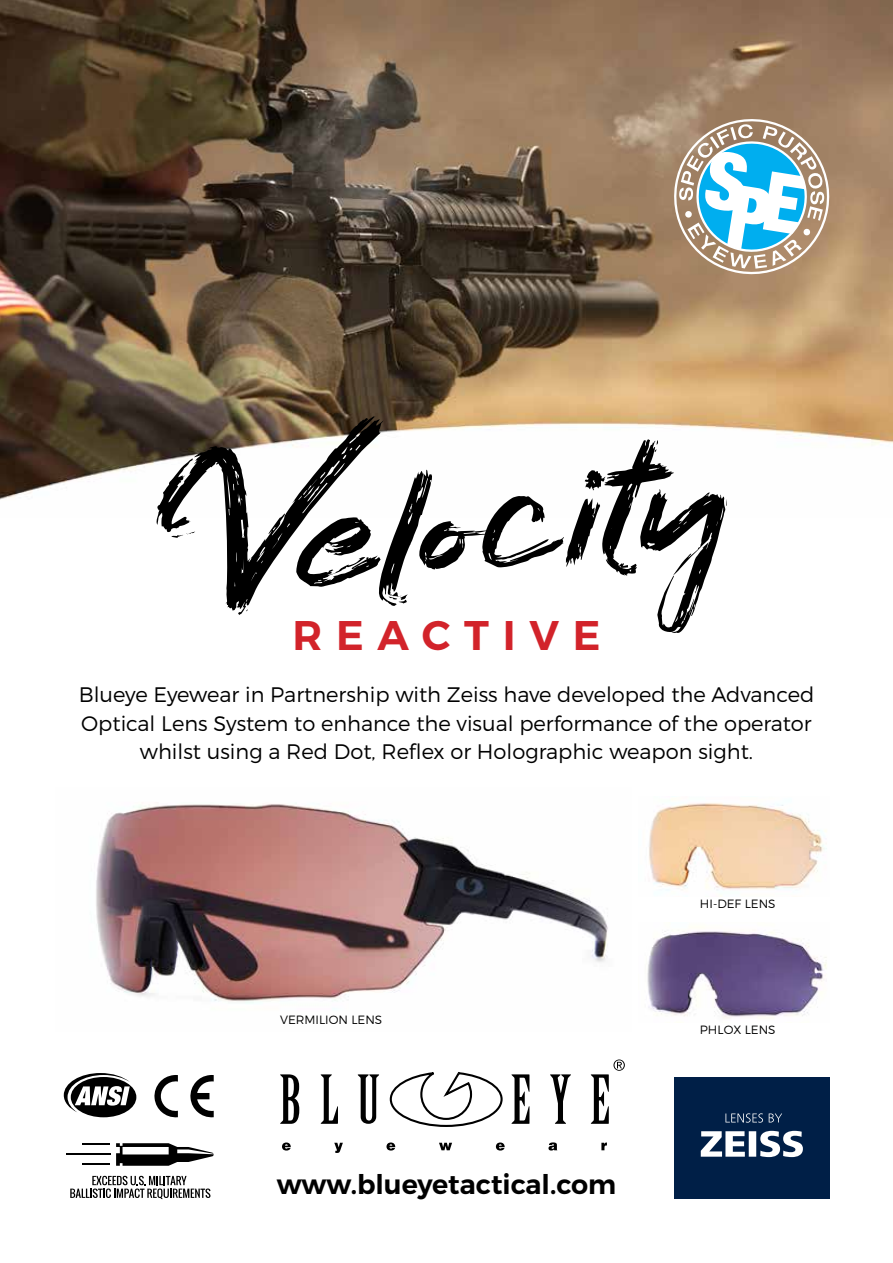
<style>
.page{position:relative;width:893px;height:1263px;background:#fff}
.page>*{position:absolute;margin:0;border:0;box-sizing:border-box;transform-origin:0 0}
.t1{font:264px "Bafora";color:#000}
.t2{font:600 41.4px "Montserrat";letter-spacing:.33em;color:#d2232a}
.t3{font:600 27px "Montserrat";color:#000}
.t4{font:300 21px/28.5px "Montserrat";color:#000;text-align:center}
.t5{font:300 12px "Montserrat";color:#000}
</style>
<div class="page">
<img style="left:0;top:0;width:893px;height:500px">
<svg style="left:389px;top:1072px;width:114px;height:55px"></svg>
<svg style="left:280px;top:1074px;width:19px;height:50px"></svg>
<svg style="left:321px;top:1074px;width:17px;height:50px"></svg>
<svg style="left:358px;top:1074px;width:21px;height:50px"></svg>
<svg style="left:511px;top:1074px;width:18px;height:50px"></svg>
<svg style="left:550px;top:1074px;width:21px;height:50px"></svg>
<svg style="left:282px;top:1142px;width:9px;height:8px"></svg>
<svg style="left:334px;top:1143px;width:9px;height:10px"></svg>
<svg style="left:386px;top:1142px;width:9px;height:8px"></svg>
<svg style="left:439px;top:1143px;width:13px;height:7px"></svg>
<svg style="left:496px;top:1142px;width:9px;height:8px"></svg>
<svg style="left:548px;top:1142px;width:9px;height:8px"></svg>
<svg style="left:601px;top:1142px;width:6px;height:8px"></svg>
<svg style="left:591px;top:1059px;width:34px;height:65px"></svg>
<img style="left:96px;top:804px;width:512px;height:200px">
<img style="left:647px;top:931px;width:180px;height:88px">
<img style="left:649px;top:799px;width:178px;height:92px">
<div style="left:71px;top:1077px;width:65px;height:40px;background:#000;border-radius:50%"></div>
<svg style="left:64px;top:1073px;width:66px;height:39px"></svg>
<svg style="left:154px;top:1075px;width:24px;height:43px"></svg>
<svg style="left:190px;top:1075px;width:23px;height:43px"></svg>
<svg style="left:116px;top:1143px;width:97px;height:23px"></svg>
<svg style="left:70px;top:1176px;width:140px;height:23px"></svg>
<hr style="left:83px;top:1143px;width:27px;height:2px;background:#000">
<hr style="left:66px;top:1153px;width:44px;height:2px;background:#000">
<hr style="left:83px;top:1163px;width:27px;height:2px;background:#000">
<div style="left:674px;top:1077px;width:155px;height:122px;background:#001f47"></div>
<svg style="left:701px;top:1131px;width:102px;height:26px"></svg>
<svg style="left:725px;top:1113px;width:57px;height:9px"></svg>
<svg style="left:670px;top:115px;width:164px;height:164px"></svg>
<h1 class="t1" style="left:144px;top:377px;width:571px;rotate:-5deg">Velocity</h1>
<h2 class="t2" style="left:293px;top:610px;width:309px">REACTIVE</h2>
<p class="t4" style="left:79px;top:680px;width:737px">Blueye Eyewear in Partnership with Zeiss have developed the Advanced<br>Optical Lens System to enhance the visual performance of the operator whilst using a Red Dot, Reflex or Holographic weapon sight.</p>
<p class="t5" style="left:280px;top:1013px;width:104px">VERMILION LENS</p>
<p class="t3" style="left:277px;top:1167px;width:341px">www.blueyetactical.com</p>
<p class="t5" style="left:700px;top:896px;width:77px">HI-DEF LENS</p>
<p class="t5" style="left:700px;top:1022px;width:77px">PHLOX LENS</p>
</div>
